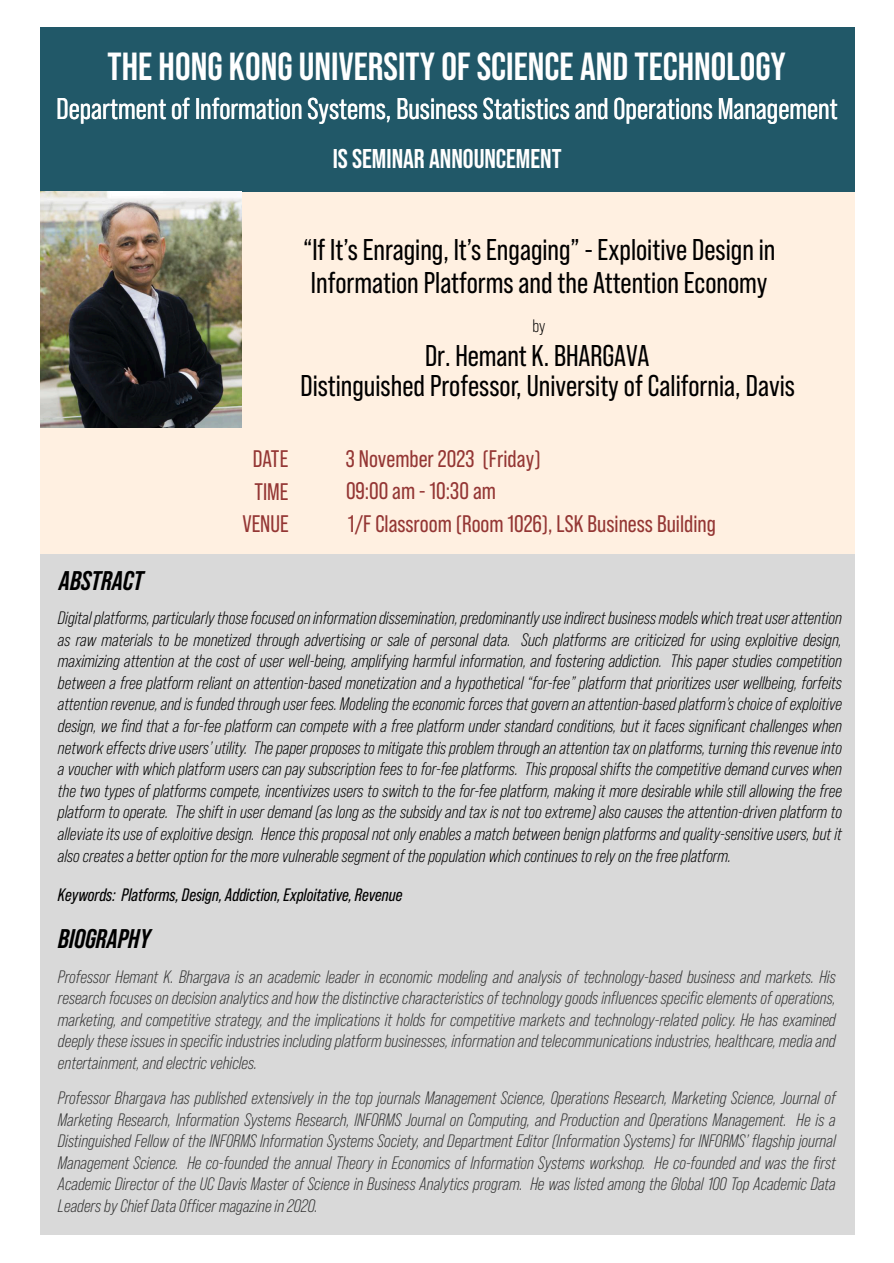
<style>
.page{position:relative;width:894px;height:1263px;background:#fff}
.page>*{position:absolute;margin:0;border:0;box-sizing:border-box;transform-origin:0 0}
.t1{font:39px "Bebas Neue";color:#fff}
.t2{font:30px/29.5px "Bebas Neue Pro";color:#000}
.t3{font:30px "Bebas Neue Pro";color:#fff}
.t4{font:27px "Bebas Neue";color:#fff}
.t5{font:italic 700 27px "Bebas Neue Pro";color:#000}
.t6{font:24px/32.4px "Bebas Neue Pro";color:#943634;text-align:center}
.t7{font:italic 18px/21.6px "Bebas Neue Pro";color:#000;text-align:justify}
.t8{font:italic 18px/21.6px "Bebas Neue Pro";color:#333;text-align:justify}
.t9{font:italic 18px "Bebas Neue Pro";color:#000}
.t10{font:18px "Bebas Neue Pro";color:#000}
</style>
<div class="page">
<div style="left:40px;top:27px;width:814px;height:164px;background:#215868"></div>
<div style="left:40px;top:192px;width:814px;height:363px;background:#fff0e1"></div>
<div style="left:40px;top:555px;width:814px;height:680px;background:#d9d9d9"></div>
<img style="left:40px;top:192px;width:201px;height:235px">
<h1 class="t1" style="left:108px;top:50px;width:680px">THE HONG KONG UNIVERSITY OF SCIENCE AND TECHNOLOGY</h1>
<h2 class="t3" style="left:57px;top:94px;width:782px">Department of Information Systems, Business Statistics and Operations Management</h2>
<h3 class="t4" style="left:333px;top:148px;width:230px">IS SEMINAR ANNOUNCEMENT</h3>
<h2 class="t2" style="left:303px;top:234px;width:474px;line-height:33px">“If It’s Enraging, It’s Engaging” - Exploitive Design in<br>Information Platforms and the Attention Economy</h2>
<p class="t10" style="left:532px;top:318px;width:15px">by</p>
<h2 class="t2" style="left:300px;top:342px;width:496px;text-indent:125px">Dr. Hemant K. BHARGAVA<br>Distinguished Professor, University of California, Davis</h2>
<h3 class="t5" style="left:59px;top:569px;width:86px">ABSTRACT</h3>
<h3 class="t6" style="left:242px;top:444px;width:48px">DATE<br>TIME<br>VENUE</h3>
<h3 class="t6" style="left:346px;top:443px;width:371px;text-align:left">3 November 2023 (Friday)<br>09:00 am - 10:30 am<br>1/F Classroom (Room 1026), LSK Business Building</h3>
<p class="t7" style="left:58px;top:608px;width:785px">Digital platforms, particularly those focused on information dissemination, predominantly use indirect business models which treat user attention as raw materials to be monetized through advertising or sale of personal data. Such platforms are criticized for using exploitive design, maximizing attention at the cost of user well-being, amplifying harmful information, and fostering addiction. This paper studies competition between a free platform reliant on attention-based monetization and a hypothetical “for-fee” platform that prioritizes user wellbeing, forfeits attention revenue, and is funded through user fees. Modeling the economic forces that govern an attention-based platform’s choice of exploitive design, we find that a for-fee platform can compete with a free platform under standard conditions, but it faces significant challenges when network effects drive users’ utility. The paper proposes to mitigate this problem through an attention tax on platforms, turning this revenue into a voucher with which platform users can pay subscription fees to for-fee platforms. This proposal shifts the competitive demand curves when the two types of platforms compete, incentivizes users to switch to the for-fee platform, making it more desirable while still allowing the free platform to operate. The shift in user demand (as long as the subsidy and tax is not too extreme) also causes the attention-driven platform to alleviate its use of exploitive design. Hence this proposal not only enables a match between benign platforms and quality-sensitive users, but it also creates a better option for the more vulnerable segment of the population which continues to rely on the free platform.</p>
<p class="t9" style="left:58px;top:886px;width:346px">Keywords: Platforms, Design, Addiction, Exploitative, Revenue</p>
<h3 class="t5" style="left:58px;top:926px;width:94px">BIOGRAPHY</h3>
<p class="t8" style="left:58px;top:966px;width:779px">Professor Hemant K. Bhargava is an academic leader in economic modeling and analysis of technology-based business and markets. His research focuses on decision analytics and how the distinctive characteristics of technology goods influences specific elements of operations, marketing, and competitive strategy, and the implications it holds for competitive markets and technology-related policy. He has examined deeply these issues in specific industries including platform businesses, information and telecommunications industries, healthcare, media and entertainment, and electric vehicles.</p>
<p class="t8" style="left:58px;top:1088px;width:779px">Professor Bhargava has published extensively in the top journals Management Science, Operations Research, Marketing Science, Journal of Marketing Research, Information Systems Research, INFORMS Journal on Computing, and Production and Operations Management. He is a Distinguished Fellow of the INFORMS Information Systems Society, and Department Editor (Information Systems) for INFORMS’ flagship journal Management Science. He co-founded the annual Theory in Economics of Information Systems workshop. He co-founded and was the first Academic Director of the UC Davis Master of Science in Business Analytics program. He was listed among the Global 100 Top Academic Data Leaders by Chief Data Officer magazine in 2020.</p>
</div>
